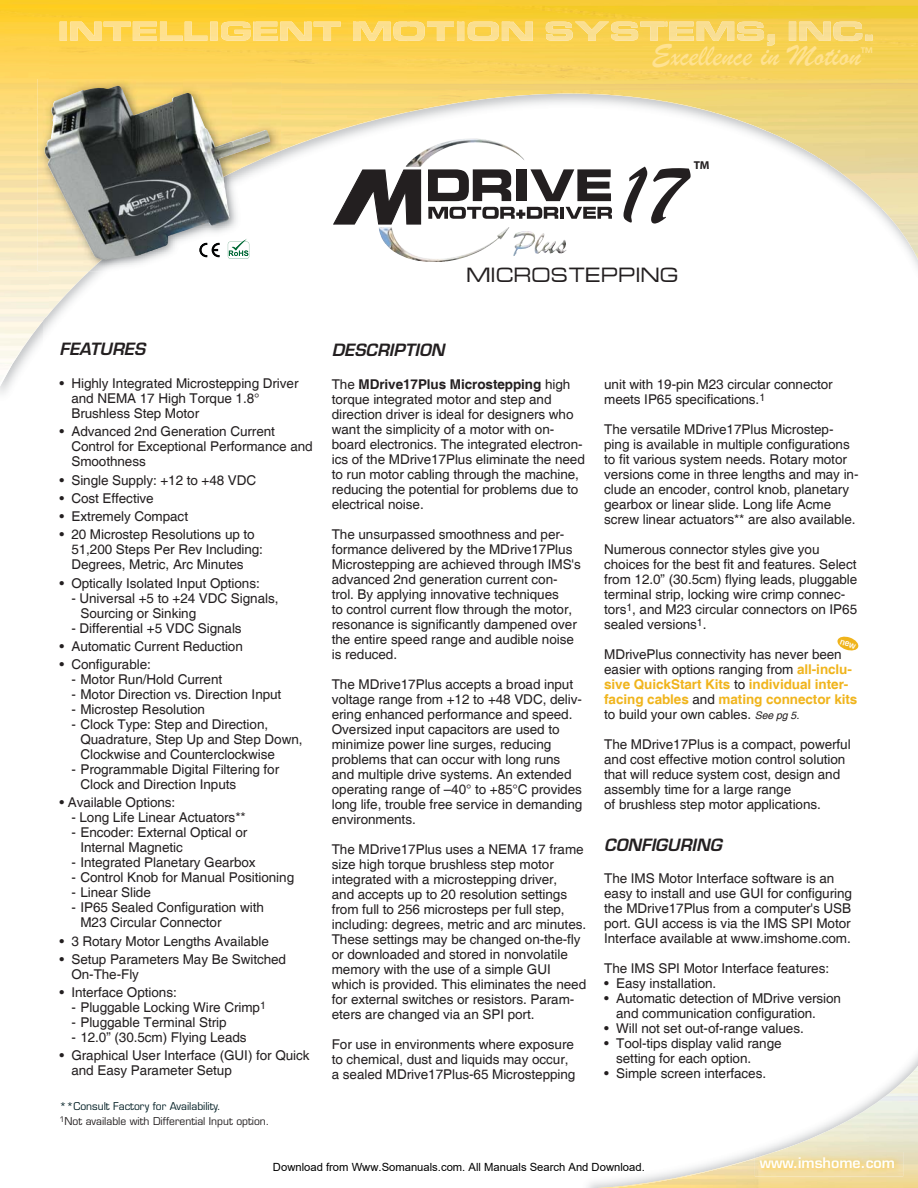
<style>
.page{position:relative;width:918px;height:1188px;background:#fff}
.page>*{position:absolute;margin:0;border:0;box-sizing:border-box;transform-origin:0 0}
.t1{font:88.5px "Brush Script";color:#231f20}
.t2{font:31.5px "Brush Script";color:#ffe292}
.t3{font:18px "Micro Technic Ext";letter-spacing:.05em;color:#231f20;scale:.95 1}
.t4{font:italic 600 16.5px "Eurostile";color:#231f20}
.t5{font:600 14.25px "Eurostile";color:#fff}
.t6{font:13.5px/15px "Helvetica";letter-spacing:-.005em;color:#231f20}
.t7{font:700 11.4px "Myriad";color:#231f20}
.t8{font:11.25px "Arial";color:#000}
.t9{font:10.5px/15px "Eurostile";color:#231f20}
.t10{font:600 7.5px "Eurostile";color:#ffe292}
.s1{color:#021e24}
.s2{font-weight:700}
.s3{font-weight:700;color:#f0b41c}
.s4{font-style:italic;font-size:10.5px}
</style>
<div class="page">
<svg style="left:0;top:0;width:918px;height:390px"></svg>
<img style="left:51px;top:312px;width:38px;height:17px">
<img style="left:0;top:62px;width:51px;height:322px">
<img style="left:50px;top:271px;width:41px;height:41px">
<img style="left:869px;top:62px;width:49px;height:208px">
<img style="left:817px;top:62px;width:53px;height:135px">
<img style="left:766px;top:62px;width:53px;height:99px">
<img style="left:256px;top:62px;width:51px;height:93px">
<img style="left:305px;top:62px;width:53px;height:81px">
<img style="left:715px;top:62px;width:53px;height:69px">
<img style="left:357px;top:62px;width:52px;height:63px">
<img style="left:664px;top:62px;width:53px;height:51px">
<img style="left:408px;top:62px;width:53px;height:51px">
<img style="left:613px;top:62px;width:53px;height:45px">
<img style="left:460px;top:62px;width:52px;height:45px">
<img style="left:511px;top:62px;width:103px;height:39px">
<div style="left:50px;top:62px;width:206px;height:17px;background:#fed45c"></div>
<img style="left:594px;top:1064px;width:324px;height:124px">
<img style="left:611px;top:22px;width:262px;height:24px">
<img style="left:755px;top:1152px;width:148px;height:24px">
<svg style="left:332px;top:169px;width:90px;height:56px"></svg>
<svg style="left:428px;top:207px;width:130px;height:12px"></svg>
<hr style="left:560px;top:207px;width:4px;height:12px;background:#231f20">
<svg style="left:566px;top:207px;width:46px;height:12px"></svg>
<svg style="left:428px;top:169px;width:83px;height:32px"></svg>
<div style="left:516px;top:169px;width:10px;height:32px;background:#231f20"></div>
<svg style="left:530px;top:169px;width:81px;height:32px"></svg>
<img style="left:513px;top:233px;width:53px;height:23px">
<img style="left:139px;top:197px;width:142px;height:74px">
<img style="left:233px;top:175px;width:48px;height:22px">
<img style="left:135px;top:235px;width:4px;height:36px">
<img style="left:184px;top:205px;width:4px;height:26px">
<img style="left:38px;top:79px;width:97px;height:192px">
<img style="left:134px;top:79px;width:50px;height:156px">
<img style="left:183px;top:79px;width:50px;height:126px">
<img style="left:232px;top:79px;width:49px;height:96px">
<svg style="left:228px;top:238px;width:21px;height:4px"></svg>
<img style="left:228px;top:242px;width:21px;height:17px">
<img style="left:231px;top:238px;width:16px;height:13px">
<img style="left:232px;top:239px;width:15px;height:12px">
<img style="left:199px;top:243px;width:8px;height:14px">
<img style="left:212px;top:243px;width:8px;height:14px">
<img style="left:120px;top:87px;width:74px;height:28px">
<svg style="left:837px;top:636px;width:22px;height:15px"></svg>
<h2 class="t2" style="left:651px;top:37px;width:211px">Excellence in Motion</h2>
<p class="t10" style="left:861px;top:48px;width:13px">TM</p>
<p class="t7" style="left:694px;top:161px;width:17px">TM</p>
<h1 class="t1" style="left:621px;top:144px;width:64px">17</h1>
<h3 class="t3" style="left:467px;top:263px;width:224px">MICROSTEPPING</h3>
<p class="t4" style="left:59px;top:343px;width:87px">FEATURES</p>
<p class="t6" style="left:71px;top:376px;width:229px;text-indent:-12px">• Highly Integrated Microstepping Driver and NEMA 17 High Torque 1.8°<br>Brushless Step Motor</p>
<p class="t6" style="left:71px;top:424px;width:243px;text-indent:-12px">• Advanced 2nd Generation Current<br>Control for Exceptional Performance and<br>Smoothness</p>
<p class="t6" style="left:59px;top:472px;width:198px">• Single Supply: +12 to +48 VDC</p>
<p class="t6" style="left:59px;top:491px;width:96px">• Cost Effective</p>
<p class="t6" style="left:59px;top:509px;width:130px">• Extremely Compact</p>
<p class="t6" style="left:71px;top:527px;width:193px;text-indent:-12px">• 20 Microstep Resolutions up to<br>51,200 Steps Per Rev Including:<br>Degrees, Metric, Arc Minutes</p>
<p class="t6" style="left:59px;top:575px;width:202px">• Optically Isolated Input Options:</p>
<p class="t6" style="left:80px;top:590px;width:200px;text-indent:-9px">- Universal +5 to +24 VDC Signals,<br>Sourcing or Sinking</p>
<p class="t6" style="left:71px;top:620px;width:172px">- Differential +5 VDC Signals</p>
<p class="t6" style="left:59px;top:639px;width:185px">• Automatic Current Reduction</p>
<p class="t6" style="left:59px;top:657px;width:93px">• Configurable:</p>
<p class="t6" style="left:71px;top:672px;width:152px">- Motor Run/Hold Current</p>
<p class="t6" style="left:71px;top:687px;width:212px">- Motor Direction vs. Direction Input</p>
<p class="t6" style="left:71px;top:702px;width:135px">- Microstep Resolution</p>
<p class="t6" style="left:80px;top:717px;width:224px;text-indent:-9px">- Clock Type: Step and Direction,<br>Quadrature, Step Up and Step Down,<br>Clockwise and Counterclockwise</p>
<p class="t6" style="left:80px;top:762px;width:200px;text-indent:-9px">- Programmable Digital Filtering for<br>Clock and Direction Inputs</p>
<p class="t6" style="left:59px;top:795px;width:117px">• Available Options:</p>
<p class="t6" style="left:71px;top:810px;width:176px">- Long Life Linear Actuators**</p>
<p class="t6" style="left:80px;top:825px;width:169px;text-indent:-9px">- Encoder: External Optical or<br>Internal Magnetic</p>
<p class="t6" style="left:71px;top:855px;width:186px">- Integrated Planetary Gearbox</p>
<p class="t6" style="left:71px;top:870px;width:224px">- Control Knob for Manual Positioning</p>
<p class="t6" style="left:71px;top:885px;width:81px">- Linear Slide</p>
<p class="t6" style="left:80px;top:900px;width:185px;text-indent:-9px">- IP65 Sealed Configuration with<br>M23 Circular Connector</p>
<p class="t6" style="left:59px;top:933px;width:211px">• 3 Rotary Motor Lengths Available</p>
<p class="t6" style="left:71px;top:951px;width:216px;text-indent:-12px">• Setup Parameters May Be Switched<br>On-The-Fly</p>
<p class="t6" style="left:59px;top:985px;width:119px">• Interface Options:</p>
<p class="t6" style="left:71px;top:1000px;width:196px">- Pluggable Locking Wire Crimp<sup>1</sup></p>
<p class="t6" style="left:71px;top:1015px;width:157px">- Pluggable Terminal Strip</p>
<p class="t6" style="left:71px;top:1030px;width:177px">- 12.0” (30.5cm) Flying Leads</p>
<p class="t6" style="left:71px;top:1048px;width:240px;text-indent:-12px">• Graphical User Interface (GUI) for Quick and Easy Parameter Setup</p>
<p class="t9" style="left:59px;top:1100px;width:212px"><span class="s1">**Consult Factory for Availability.<br></span><sup>1</sup>Not available with Differential Input option.</p>
<p class="t4" style="left:332px;top:343px;width:114px">DESCRIPTION</p>
<p class="t6" style="left:332px;top:377px;width:255px">The <span class="s2">MDrive17Plus Microstepping</span> high torque integrated motor and step and direction driver is ideal for designers who want the simplicity of a motor with on&shy;board electronics. The integrated electron&shy;ics of the MDrive17Plus eliminate the need to run motor cabling through the machine, reducing the potential for problems due to electrical noise.</p>
<p class="t6" style="left:332px;top:527px;width:251px">The unsurpassed smoothness and per&shy;formance delivered by the MDrive17Plus Microstepping are achieved through IMS's advanced 2nd generation current con&shy;trol. By applying innovative techniques<br>to control current flow through the motor, resonance is significantly dampened over the entire speed range and audible noise is reduced.</p>
<p class="t6" style="left:332px;top:677px;width:252px">The MDrive17Plus accepts a broad input voltage range from +12 to +48 VDC, deliv&shy;ering enhanced performance and speed.<br>Oversized input capacitors are used to minimize power line surges, reducing problems that can occur with long runs and multiple drive systems. An extended operating range of –40° to +85°C provides long life, trouble free service in demanding environments.</p>
<p class="t6" style="left:332px;top:842px;width:256px">The MDrive17Plus uses a NEMA 17 frame size high torque brushless step motor integrated with a microstepping driver,<br>and accepts up to 20 resolution settings from full to 256 microsteps per full step, including: degrees, metric and arc minutes.<br>These settings may be changed on-the-fly or downloaded and stored in nonvolatile memory with the use of a simple GUI which is provided. This eliminates the need for external switches or resistors. Param&shy;eters are changed via an SPI port.</p>
<p class="t6" style="left:332px;top:1037px;width:245px">For use in environments where exposure to chemical, dust and liquids may occur, a sealed MDrive17Plus-65 Microstepping</p>
<p class="t6" style="left:604px;top:377px;width:230px">unit with 19-pin M23 circular connector meets IP65 specifications.<sup>1</sup></p>
<p class="t6" style="left:604px;top:422px;width:256px">The versatile MDrive17Plus Microstep&shy;ping is available in multiple con fig u ra tions to fit various system needs. Rotary motor versions come in three lengths and may in&shy;clude an encoder, control knob, planetary gearbox or linear slide. Long life Acme screw linear actuators** are also available.</p>
<p class="t6" style="left:604px;top:542px;width:255px">Numerous connector styles give you choices for the best fit and features. Select from 12.0” (30.5cm) flying leads, pluggable terminal strip, locking wire crimp connec&shy;tors<sup>1</sup>, and M23 circular connectors on IP65 sealed versions<sup>1</sup>.</p>
<p class="t6" style="left:604px;top:647px;width:255px">MDrivePlus connectivity has never been easier with options ranging from <span class="s3">all-inclu&shy;sive QuickStart Kits</span> to <span class="s3">individual inter&shy;facing cables</span> and <span class="s3">mating connector kits </span>to build your own cables. <span class="s4">See pg 5.</span></p>
<p class="t6" style="left:604px;top:737px;width:248px">The MDrive17Plus is a compact, powerful and cost effective motion control solution that will reduce system cost, design and assembly time for a large range<br>of brushless step motor applications.</p>
<p class="t4" style="left:604px;top:839px;width:119px">CONFIGURING</p>
<p class="t6" style="left:604px;top:871px;width:249px">The IMS Motor Interface software is an easy to in stall and use GUI for con fig ur ing the MDrive17Plus from a computer's USB port. GUI access is via the IMS SPI Motor Interface available at www.imshome.com.</p>
<p class="t6" style="left:604px;top:961px;width:226px">The IMS SPI Motor Interface features:</p>
<p class="t6" style="left:604px;top:976px;width:114px">• Easy installation.</p>
<p class="t6" style="left:616px;top:991px;width:226px;text-indent:-12px">• Automatic detection of MDrive version and communication configuration.</p>
<p class="t6" style="left:604px;top:1021px;width:201px">• Will not set out-of-range values.</p>
<p class="t6" style="left:616px;top:1036px;width:167px;text-indent:-12px">• Tool-tips display valid range setting for each option.</p>
<p class="t6" style="left:604px;top:1066px;width:163px">• Simple screen interfaces.</p>
<p class="t8" style="left:273px;top:1160px;width:373px">Download from Www.Somanuals.com. All Manuals Search And Download.</p>
<p class="t5" style="left:760px;top:1157px;width:137px">www.imshome.com</p>
</div>
